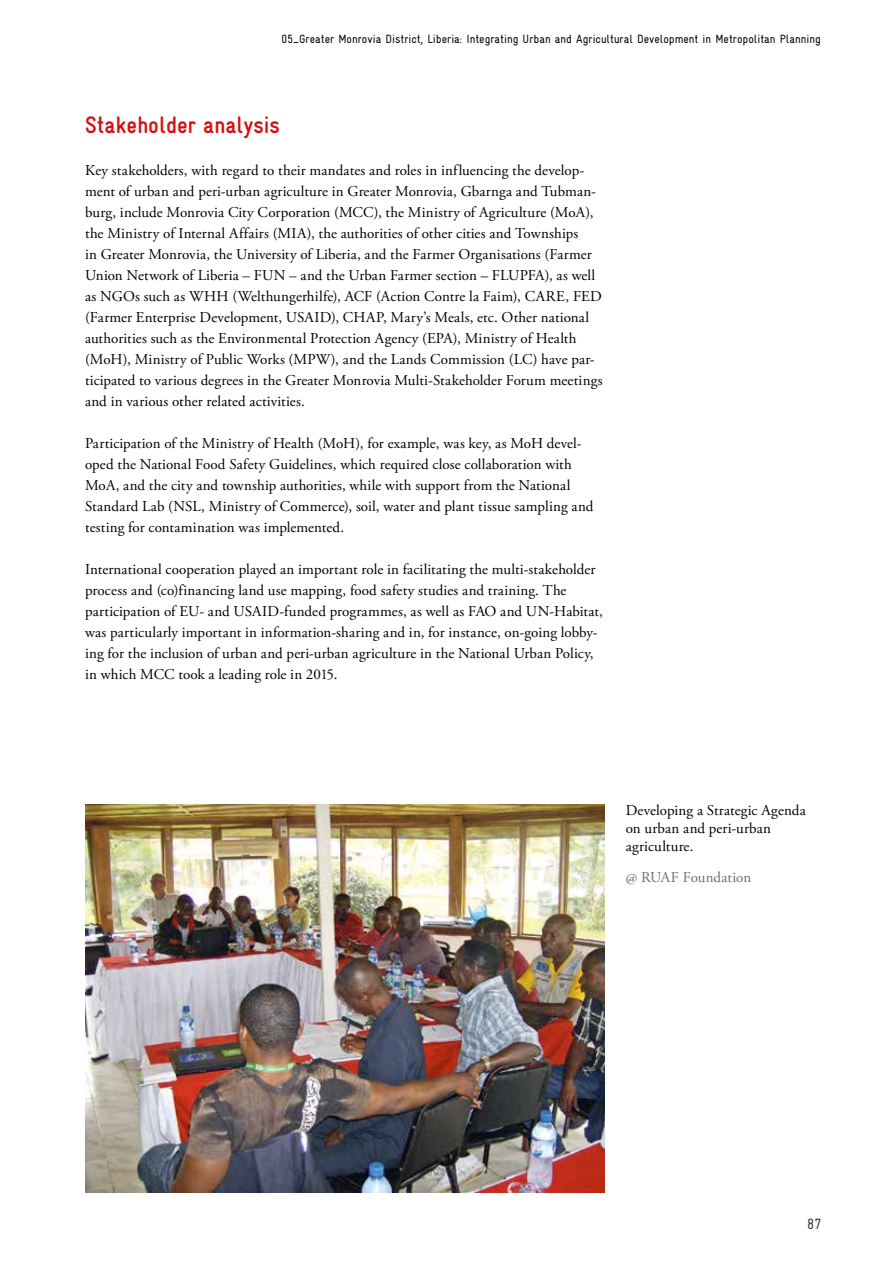
<style>
.page{position:relative;width:893px;height:1263px;background:#fff}
.page>*{position:absolute;margin:0;border:0;box-sizing:border-box;transform-origin:0 0}
.t1{font:700 24px "Gravur Condensed";color:#d40f14}
.t2{font:15px/21px "Adobe Garamond Pro";letter-spacing:.01em;color:#000}
.t3{font:15px "Adobe Garamond Pro";letter-spacing:-.005em;color:#706f6f}
.t4{font:condensed 15px "Gravur";color:#3c3c3b}
.t5{font:condensed 12px "Gravur";color:#000}
</style>
<div class="page">
<img style="left:85px;top:804px;width:519px;height:389px">
<p class="t5" style="left:282px;top:32px;width:541px">05_Greater Monrovia District, Liberia: Integrating Urban and Agricultural Development in Metropolitan Planning</p>
<h1 class="t1" style="left:85px;top:111px;width:196px">Stakeholder analysis</h1>
<p class="t2" style="left:85px;top:160px;width:519px">Key stakeholders, with regard to their mandates and roles in influencing the develop&shy;ment of urban and peri-urban agriculture in Greater Monrovia, Gbarnga and Tubman&shy;burg, include Monrovia City Corporation (MCC), the Ministry of Agriculture (MoA), the Ministry of Internal Affairs (MIA), the authorities of other cities and Townships<br>in Greater Monrovia, the University of Liberia, and the Farmer Organisations (Farmer Union Network of Liberia – FUN – and the Urban Farmer section – FLUPFA), as well as NGOs such as WHH (Welthungerhilfe), ACF (Action Contre la Faim), CARE, FED (Farmer Enterprise Development, USAID), CHAP, Mary’s Meals, etc. Other national authorities such as the Environmental Protection Agency (EPA), Ministry of Health (MoH), Ministry of Public Works (MPW), and the Lands Commission (LC) have par&shy;ticipated to various degrees in the Greater Monrovia Multi-Stakeholder Forum meetings and in various other related activities.</p>
<p class="t2" style="left:85px;top:433px;width:510px">Participation of the Ministry of Health (MoH), for example, was key, as MoH devel&shy;oped the National Food Safety Guidelines, which required close collaboration with MoA, and the city and township authorities, while with support from the National Standard Lab (NSL, Ministry of Commerce), soil, water and plant tissue sampling and testing for contamination was implemented.</p>
<p class="t2" style="left:85px;top:559px;width:519px">International cooperation played an important role in facilitating the multi-stakeholder process and (co)financing land use mapping, food safety studies and training. The participation of EU- and USAID-funded programmes, as well as FAO and UN-Habitat, was particularly important in information-sharing and in, for instance, on-going lobby&shy;ing for the inclusion of urban and peri-urban agriculture in the National Urban Policy, in which MCC took a leading role in 2015.</p>
<p class="t2" style="left:626px;top:802px;width:181px;line-height:18px">Developing a Strategic Agenda on urban and peri-urban agriculture.</p>
<p class="t3" style="left:626px;top:868px;width:127px">@ RUAF Foundation</p>
<p class="t4" style="left:807px;top:1215px;width:16px">87</p>
</div>
